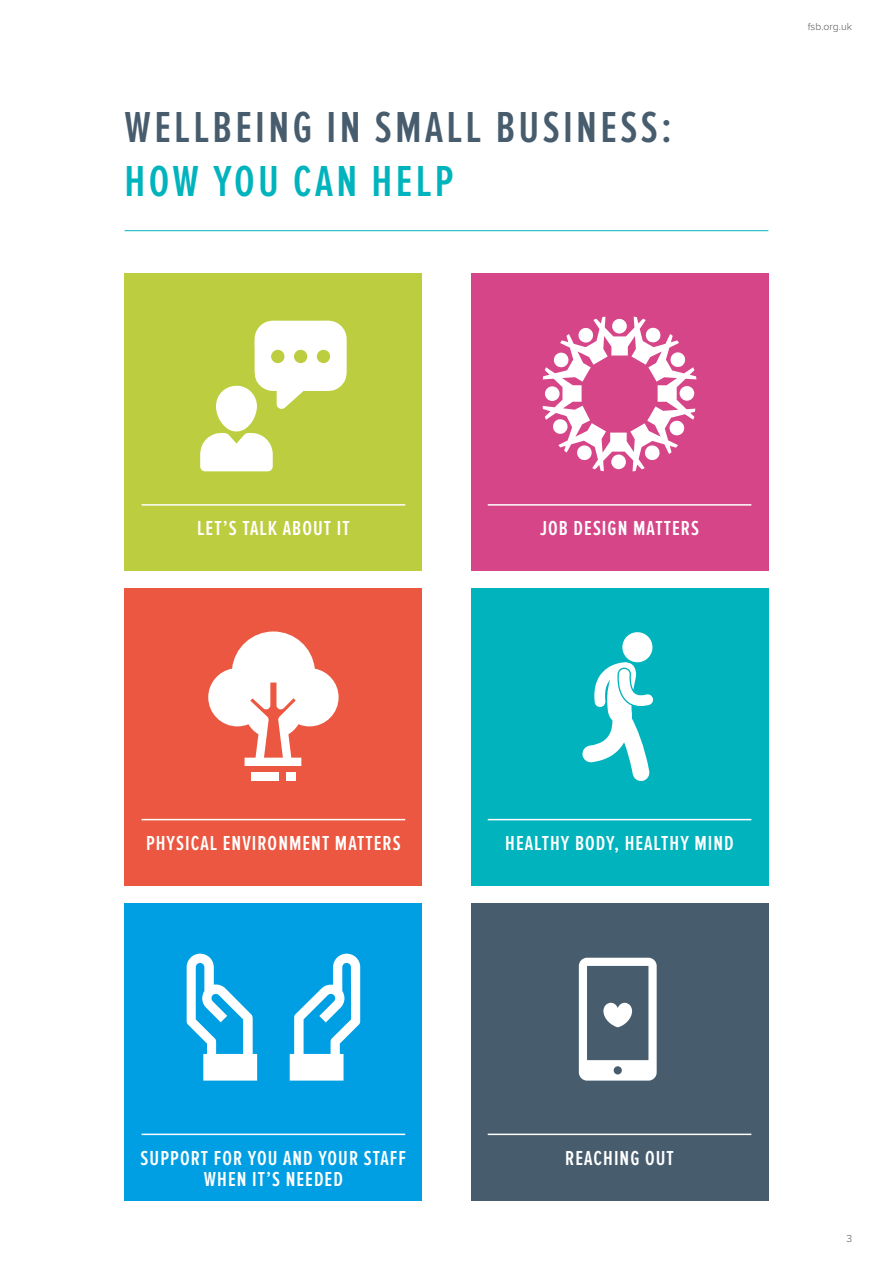
<style>
.page{position:relative;width:893px;height:1263px;background:#fff}
.page>*{position:absolute;margin:0;border:0;box-sizing:border-box;transform-origin:0 0}
.t1{font:600 45px "Proxima Nova Ex Cn";letter-spacing:.075em;color:#475c6d}
.t2{font:600 45px "Proxima Nova Ex Cn";letter-spacing:.075em;color:#00b3bd}
.t3{font:600 21px/21px "Proxima Nova Ex Cn";letter-spacing:.05em;color:#fff;text-align:center}
.t4{font:300 10.5px "Proxima Nova";color:#575756}
</style>
<div class="page">
<hr style="left:125px;top:230px;width:643px;height:1px;background:#00b3bd">
<div style="left:125px;top:274px;width:297px;height:297px;background:#bdcd40"></div>
<div style="left:471px;top:274px;width:297px;height:297px;background:#d74589"></div>
<div style="left:125px;top:588px;width:297px;height:298px;background:#eb5740"></div>
<div style="left:471px;top:588px;width:297px;height:298px;background:#00b3bd"></div>
<div style="left:125px;top:903px;width:297px;height:298px;background:#009fe3"></div>
<div style="left:471px;top:903px;width:297px;height:298px;background:#475c6d"></div>
<svg style="left:200px;top:321px;width:147px;height:150px"></svg>
<svg style="left:543px;top:317px;width:153px;height:154px"></svg>
<svg style="left:208px;top:631px;width:131px;height:135px"></svg>
<div style="left:286px;top:772px;width:9px;height:8px;background:#fff"></div>
<div style="left:251px;top:772px;width:28px;height:8px;background:#fff"></div>
<svg style="left:582px;top:632px;width:72px;height:149px"></svg>
<svg style="left:187px;top:954px;width:70px;height:126px"></svg>
<svg style="left:290px;top:954px;width:70px;height:126px"></svg>
<svg style="left:579px;top:958px;width:78px;height:122px"></svg>
<hr style="left:142px;top:504px;width:263px;height:2px;background:#fff">
<hr style="left:142px;top:819px;width:263px;height:1px;background:#fff">
<hr style="left:142px;top:1133px;width:263px;height:2px;background:#fff">
<hr style="left:488px;top:504px;width:263px;height:2px;background:#fff">
<hr style="left:488px;top:819px;width:263px;height:1px;background:#fff">
<hr style="left:488px;top:1133px;width:263px;height:2px;background:#fff">
<h1 class="t1" style="left:125px;top:102px;width:549px">WELLBEING IN SMALL BUSINESS:</h1>
<h1 class="t2" style="left:125px;top:156px;width:331px">HOW YOU CAN HELP</h1>
<p class="t4" style="left:808px;top:20px;width:46px">fsb.org.uk</p>
<p class="t3" style="left:197px;top:519px;width:154px">LET’S TALK ABOUT IT</p>
<p class="t3" style="left:540px;top:519px;width:160px">JOB DESIGN MATTERS</p>
<p class="t3" style="left:146px;top:834px;width:256px">PHYSICAL ENVIRONMENT MATTERS</p>
<p class="t3" style="left:505px;top:834px;width:230px">HEALTHY BODY, HEALTHY MIND</p>
<p class="t3" style="left:141px;top:1148px;width:267px">SUPPORT FOR YOU AND YOUR STAFF<br>WHEN IT’S NEEDED</p>
<p class="t3" style="left:565px;top:1148px;width:110px">REACHING OUT</p>
<p class="t4" style="left:846px;top:1232px;width:7px">3</p>
</div>
